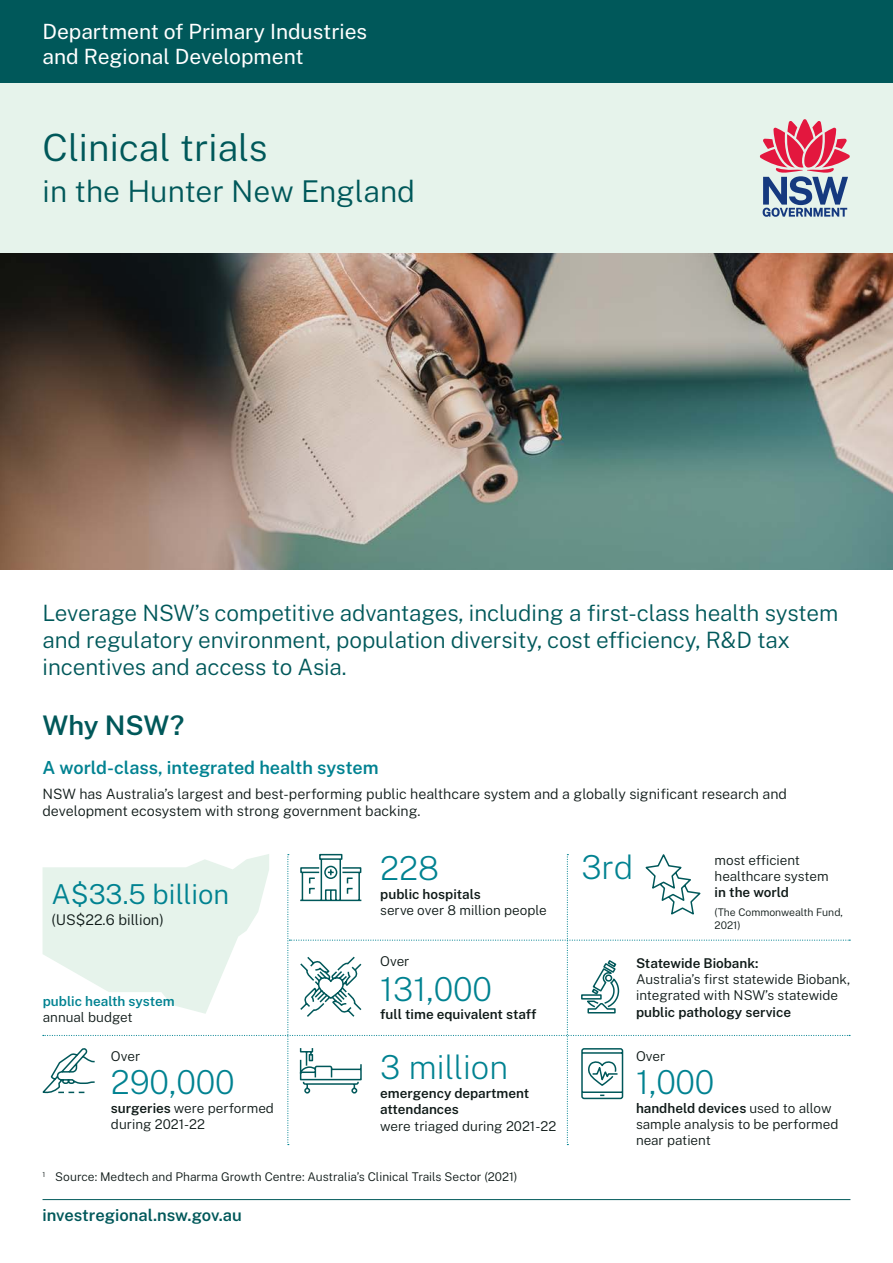
<style>
.page{position:relative;width:893px;height:1263px;background:#fff}
.page>*{position:absolute;margin:0;border:0;box-sizing:border-box;transform-origin:0 0}
.Document_Title{font:300 37.5px "Public Sans";color:#00585a}
.Body{font:200 33px "Public Sans";color:#008291}
.Document_title_location{font:300 30px "Public Sans";color:#00585a}
.Body-2{font:300 27.45px "Public Sans";color:#008291}
.Heading_1{font:600 27px "Public Sans";letter-spacing:-.01em;color:#00585a}
.Body-3{font:300 22.5px/27px "Public Sans";letter-spacing:-.005em;color:#00585a}
.Descriptor__White{font:21px/25.2px "Public Sans";color:#fff}
.Heading_2{font:600 18px "Public Sans";letter-spacing:-.005em;color:#008291}
.Footer_website{font:600 16.5px "Public Sans";color:#00585a}
.Body-4{font:300 14.7px "Public Sans";color:#0f1a18}
.Body-5{font:300 14.25px/17.1px "Public Sans";color:#0f1a18}
.Body-6{font:300 13.5px/16.2px "Public Sans";color:#0f1a18}
.Body-7{font:600 13.5px/16.2px "Public Sans";color:#0f1a18}
.Body-8{font:600 13.5px/16.2px "Public Sans";color:#008291}
.Source_numbered{font:300 12px "Public Sans";color:#0f1a18}
.Body-9{font:300 10.5px/12.6px "Public Sans";color:#0f1a18}
.s1{font-weight:300;color:#0f1a18}
.s2{font-weight:600}
.s3{font-weight:300}
</style>
<div class="page">
<div style="left:0;top:83px;width:893px;height:170px;background:#e6f3eb"></div>
<div style="left:0;top:0;width:893px;height:83px;background:#00585a"></div>
<svg style="left:760px;top:119px;width:90px;height:98px"></svg>
<img style="left:0;top:253px;width:893px;height:317px">
<svg style="left:42px;top:853px;width:808px;height:292px"></svg>
<hr style="left:43px;top:1199px;width:807px;height:1px;background:#00585a">
<p class="Descriptor__White" style="left:43px;top:18px;width:326px">Department of Primary Industries and Regional Development</p>
<h1 class="Document_Title" style="left:43px;top:121px;width:227px">Clinical trials</h1>
<p class="Document_title_location" style="left:43px;top:170px;width:374px">in the Hunter New England</p>
<p class="Body-3" style="left:43px;top:598px;width:797px">Leverage NSW’s competitive advantages, including a first-class health system and regulatory environment, population diversity, cost efficiency, R&amp;D tax incentives and access to Asia.</p>
<h2 class="Heading_1" style="left:43px;top:706px;width:143px">Why NSW?</h2>
<h2 class="Heading_2" style="left:43px;top:754px;width:337px">A world-class, integrated health system</h2>
<p class="Body-5" style="left:43px;top:785px;width:746px">NSW has Australia’s largest and best-performing public healthcare system and a globally significant research and development ecosystem with strong government backing.</p>
<p class="Body-2" style="left:52px;top:875px;width:179px">A$33.5 billion</p>
<p class="Body-4" style="left:52px;top:909px;width:114px">(US$22.6 billion)</p>
<p class="Body-8" style="left:43px;top:992px;width:133px">public health system <span class="s1">annual budget</span></p>
<p class="Body-6" style="left:111px;top:1047px;width:31px">Over</p>
<p class="Body" style="left:111px;top:1059px;width:125px">290,000</p>
<p class="Body-6" style="left:111px;top:1099px;width:164px"><span class="s2">surgeries</span> were performed during 2021-22</p>
<p class="Body" style="left:380px;top:846px;width:60px">228</p>
<p class="Body-6" style="left:380px;top:885px;width:168px"><span class="s2">public hospitals<br></span>serve over 8 million people</p>
<p class="Body-6" style="left:380px;top:952px;width:31px">Over</p>
<p class="Body" style="left:380px;top:966px;width:113px">131,000</p>
<p class="Body-7" style="left:380px;top:1005px;width:158px">full time equivalent staff</p>
<p class="Body" style="left:380px;top:1045px;width:129px">3 million</p>
<p class="Body-7" style="left:380px;top:1084px;width:177px">emergency department attendances<br><span class="s3">were triaged during 2021-22</span></p>
<p class="Source_numbered" style="left:43px;top:1168px;width:477px"><sup>1</sup> Source: Medtech and Pharma Growth Centre: Australia’s Clinical Trails Sector (2021)</p>
<p class="Footer_website" style="left:43px;top:1203px;width:201px">investregional.nsw.gov.au</p>
<p class="Body" style="left:581px;top:845px;width:53px">3rd</p>
<p class="Body-6" style="left:715px;top:851px;width:116px">most efficient healthcare system <span class="s2">in the world</span></p>
<p class="Body-9" style="left:715px;top:905px;width:130px">(The Commonwealth Fund,<br>2021)</p>
<p class="Body-6" style="left:636px;top:954px;width:216px"><span class="s2">Statewide Biobank:<br></span>Australia’s first statewide Biobank, integrated with NSW’s statewide <span class="s2">public pathology service</span></p>
<p class="Body-6" style="left:636px;top:1047px;width:31px">Over</p>
<p class="Body" style="left:636px;top:1059px;width:80px">1,000</p>
<p class="Body-6" style="left:636px;top:1099px;width:204px"><span class="s2">handheld devices</span> used to allow sample analysis to be performed near patient</p>
</div>
